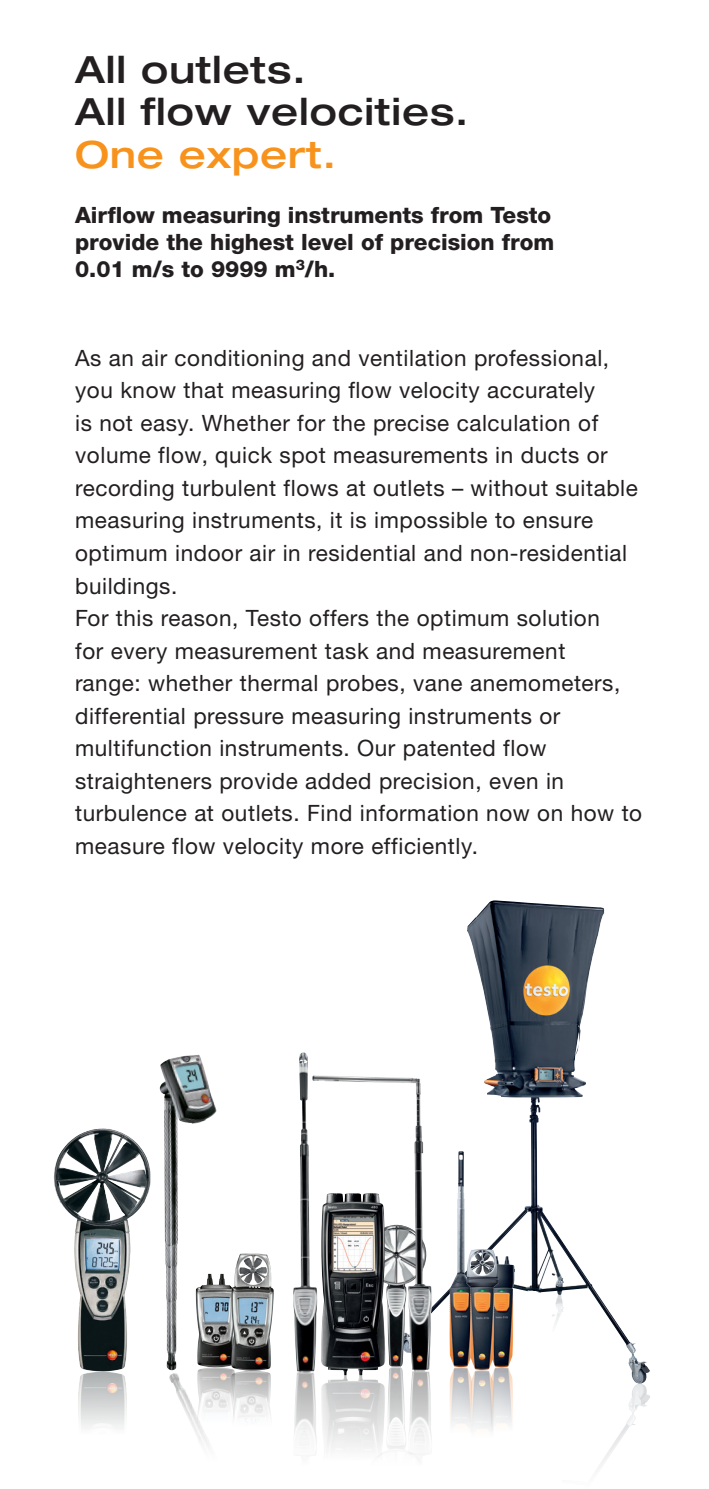
<style>
.page{position:relative;width:709px;height:1489px;background:#fff}
.page>*{position:absolute;margin:0;border:0;box-sizing:border-box;transform-origin:0 0}
.Headline{font:500 expanded 37.5px "Helvetica Neue LTW1 G";letter-spacing:.025em;color:#231f20}
.Headline-2{font:500 expanded 37.5px "Helvetica Neue LTW1 G";letter-spacing:.025em;color:#f7931d}
.Copy_7_pt_Zab_10_pt{font:22.5px/32.5px "Helvetica Neue LTW1 G";letter-spacing:.025em;color:#231f20}
.Subline{font:800 22.5px "Helvetica Neue LTW1 G";color:#231f20}
</style>
<div class="page">
<img style="left:433px;top:900px;width:198px;height:469px">
<img style="left:599px;top:1383px;width:51px;height:84px">
<img style="left:544px;top:1294px;width:23px;height:38px">
<img style="left:54px;top:1128px;width:97px;height:243px">
<img style="left:78px;top:1371px;width:49px;height:57px">
<img style="left:198px;top:1273px;width:33px;height:98px">
<img style="left:231px;top:1253px;width:43px;height:166px">
<img style="left:159px;top:1054px;width:58px;height:316px">
<img style="left:169px;top:1371px;width:68px;height:75px">
<img style="left:448px;top:1151px;width:25px;height:274px">
<img style="left:499px;top:1256px;width:16px;height:169px">
<img style="left:466px;top:1248px;width:33px;height:183px">
<img style="left:387px;top:1369px;width:19px;height:81px">
<img style="left:321px;top:1369px;width:64px;height:88px">
<img style="left:293px;top:1052px;width:24px;height:391px">
<img style="left:312px;top:1075px;width:121px;height:294px">
<img style="left:408px;top:1369px;width:24px;height:90px">
<p class="Headline" style="left:75px;top:45px;width:232px">All outlets.</p>
<p class="Headline" style="left:75px;top:88px;width:395px">All flow velocities.</p>
<p class="Headline-2" style="left:75px;top:130px;width:262px">One expert.</p>
<p class="Subline" style="left:75px;top:202px;width:478px">Airflow measuring instruments from Testo</p>
<p class="Subline" style="left:75px;top:229px;width:480px">provide the highest level of precision from</p>
<p class="Subline" style="left:75px;top:256px;width:262px">0.01 m/s to 9999 m<sup>3</sup>/h.</p>
<p class="Copy_7_pt_Zab_10_pt" style="left:75px;top:341px;width:564px">As an air conditioning and ventilation professional, you know that measuring flow velocity accurately<br>is not easy. Whether for the precise calculation of volume flow, quick spot measurements in ducts or recording turbulent flows at outlets – without suitable measuring instruments, it is impossible to ensure optimum indoor air in residential and non-residential buildings.</p>
<p class="Copy_7_pt_Zab_10_pt" style="left:75px;top:601px;width:568px">For this reason, Testo offers the optimum solution<br>for every measurement task and measurement<br>range: whether thermal probes, vane anemometers, differential pressure measuring instruments or multifunction instruments. Our patented flow straighteners provide added precision, even in turbulence at outlets. Find information now on how to measure flow velocity more efficiently.</p>
</div>
